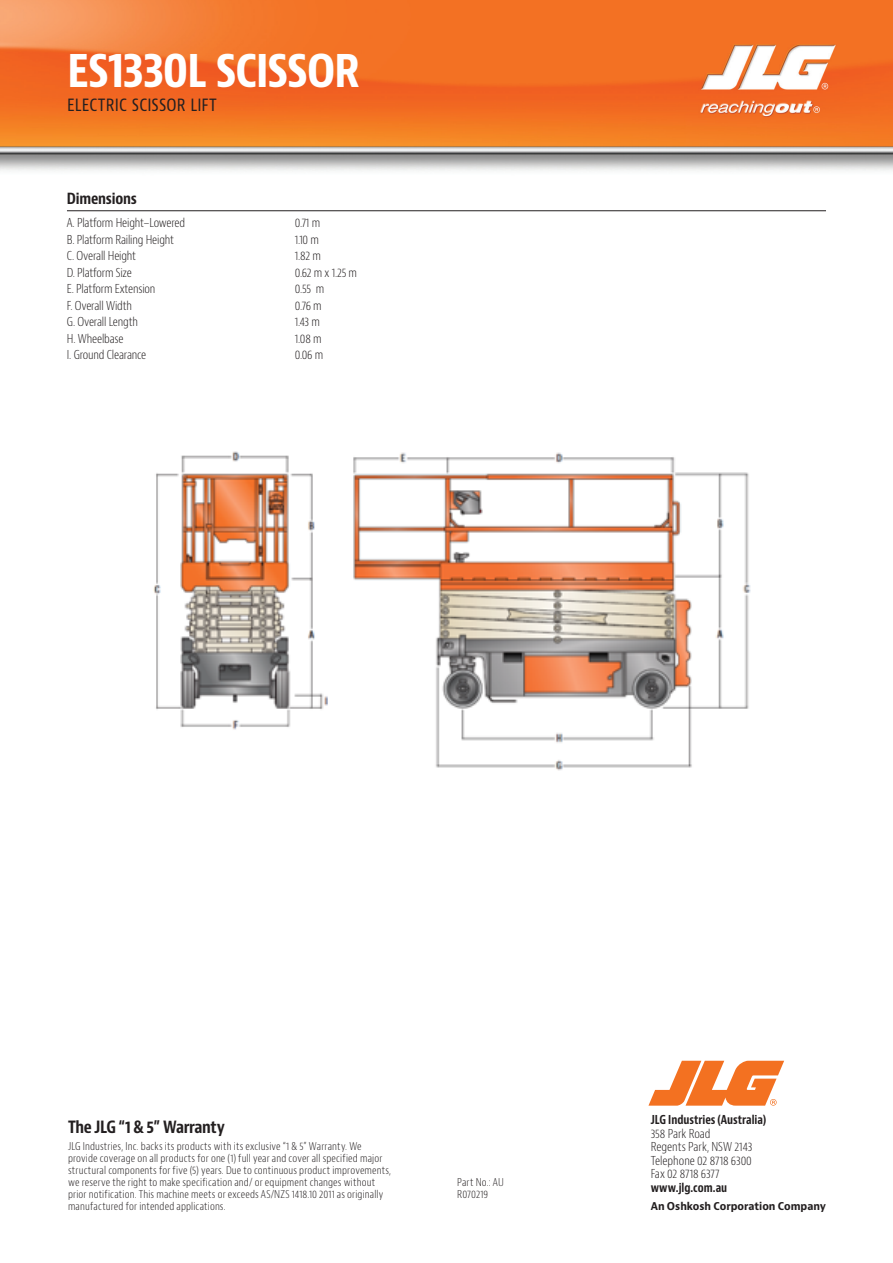
<style>
.page{position:relative;width:893px;height:1263px;background:#fff}
.page>*{position:absolute;margin:0;border:0;box-sizing:border-box;transform-origin:0 0}
.jlgSS_MainTitle-Seri{font:700 condensed 48px "Bernino Sans";letter-spacing:-.035em;color:#fff}
.jlgSS_SubTitle-Botto{font:condensed 18px "Bernino Sans";letter-spacing:.01em;color:#231f20}
.jlgSS_WarrantySubhea{font:700 condensed 16.5px "Bernino Sans";letter-spacing:-.025em;color:#231f20}
.jlgSS-SubHead{font:700 condensed 15px "Bernino Sans";letter-spacing:-.015em;color:#231f20}
.jlgSS_Bullets-2col{font:300 condensed 12px "Bernino Sans";letter-spacing:-.015em;color:#231f20}
.jlgSS_ContactInfo{font:300 condensed 12px "Bernino Sans";letter-spacing:-.005em;color:#231f20}
.jlgSS_ContactInfo-2{font:700 condensed 12px "Bernino Sans";color:#231f20;scale:.95 1}
.jlgSS_WarrantyCopy{font:300 condensed 10.5px/12px "Bernino Sans";letter-spacing:.015em;color:#231f20}
.jlgSS_OshkoshLine{font:700 10.5px "Bernino Sans";color:#231f20;scale:.95 1}
.jlgSS_PartFormCopy{font:300 condensed 10.5px "Bernino Sans";letter-spacing:.005em;color:#231f20}
</style>
<div class="page">
<svg style="left:648px;top:1061px;width:136px;height:45px"></svg>
<img style="left:0;top:0;width:893px;height:171px">
<hr style="left:67px;top:210px;width:759px;height:1px;background:#231f20">
<img style="left:153px;top:451px;width:598px;height:320px">
<p class="jlgSS_MainTitle-Seri" style="left:67px;top:40px;width:294px">ES1330L SCISSOR</p>
<p class="jlgSS_SubTitle-Botto" style="left:67px;top:93px;width:151px">ELECTRIC SCISSOR LIFT</p>
<p class="jlgSS-SubHead" style="left:67px;top:189px;width:71px">Dimensions</p>
<p class="jlgSS_Bullets-2col" style="left:67px;top:216px;width:120px">A. Platform Height–Lowered</p>
<p class="jlgSS_Bullets-2col" style="left:295px;top:216px;width:27px">0.71 m</p>
<p class="jlgSS_Bullets-2col" style="left:67px;top:232px;width:109px">B. Platform Railing Height</p>
<p class="jlgSS_Bullets-2col" style="left:295px;top:232px;width:26px">1.10 m</p>
<p class="jlgSS_Bullets-2col" style="left:67px;top:249px;width:71px">C. Overall Height</p>
<p class="jlgSS_Bullets-2col" style="left:295px;top:249px;width:27px">1.82 m</p>
<p class="jlgSS_Bullets-2col" style="left:67px;top:265px;width:67px">D. Platform Size</p>
<p class="jlgSS_Bullets-2col" style="left:295px;top:265px;width:64px">0.62 m x 1.25 m</p>
<p class="jlgSS_Bullets-2col" style="left:67px;top:282px;width:90px">E. Platform Extension</p>
<p class="jlgSS_Bullets-2col" style="left:295px;top:282px;width:31px">0.55 m</p>
<p class="jlgSS_Bullets-2col" style="left:67px;top:298px;width:67px">F. Overall Width</p>
<p class="jlgSS_Bullets-2col" style="left:295px;top:298px;width:28px">0.76 m</p>
<p class="jlgSS_Bullets-2col" style="left:67px;top:315px;width:73px">G. Overall Length</p>
<p class="jlgSS_Bullets-2col" style="left:295px;top:315px;width:27px">1.43 m</p>
<p class="jlgSS_Bullets-2col" style="left:67px;top:331px;width:58px">H. Wheelbase</p>
<p class="jlgSS_Bullets-2col" style="left:295px;top:331px;width:28px">1.08 m</p>
<p class="jlgSS_Bullets-2col" style="left:67px;top:348px;width:81px">I. Ground Clearance</p>
<p class="jlgSS_Bullets-2col" style="left:295px;top:348px;width:30px">0.06 m</p>
<p class="jlgSS_WarrantySubhea" style="left:68px;top:1117px;width:158px">The JLG “1 &amp; 5” Warranty</p>
<p class="jlgSS_WarrantyCopy" style="left:68px;top:1140px;width:325px">JLG Industries, Inc. backs its products with its exclusive “1 &amp; 5” Warranty. We provide coverage on all products for one (1) full year and cover all specified major structural components for five (5) years. Due to continuous product improvements, we reserve the right to make specification and/ or equipment changes without prior notification. This machine meets or exceeds AS/NZS 1418.10 2011 as originally manufactured for intended applications.</p>
<p class="jlgSS_PartFormCopy" style="left:457px;top:1175px;width:48px">Part No.: AU</p>
<p class="jlgSS_PartFormCopy" style="left:457px;top:1187px;width:32px">R070219</p>
<p class="jlgSS_ContactInfo-2" style="left:651px;top:1112px;width:123px">JLG Industries (Australia)</p>
<p class="jlgSS_ContactInfo" style="left:651px;top:1126px;width:61px">358 Park Road</p>
<p class="jlgSS_ContactInfo" style="left:651px;top:1139px;width:103px">Regents Park, NSW 2143</p>
<p class="jlgSS_ContactInfo" style="left:651px;top:1153px;width:103px">Telephone 02 8718 6300</p>
<p class="jlgSS_ContactInfo" style="left:651px;top:1166px;width:70px">Fax 02 8718 6377</p>
<p class="jlgSS_ContactInfo-2" style="left:651px;top:1180px;width:82px">www.jlg.com.au</p>
<p class="jlgSS_OshkoshLine" style="left:651px;top:1199px;width:186px">An Oshkosh Corporation Company</p>
</div>
